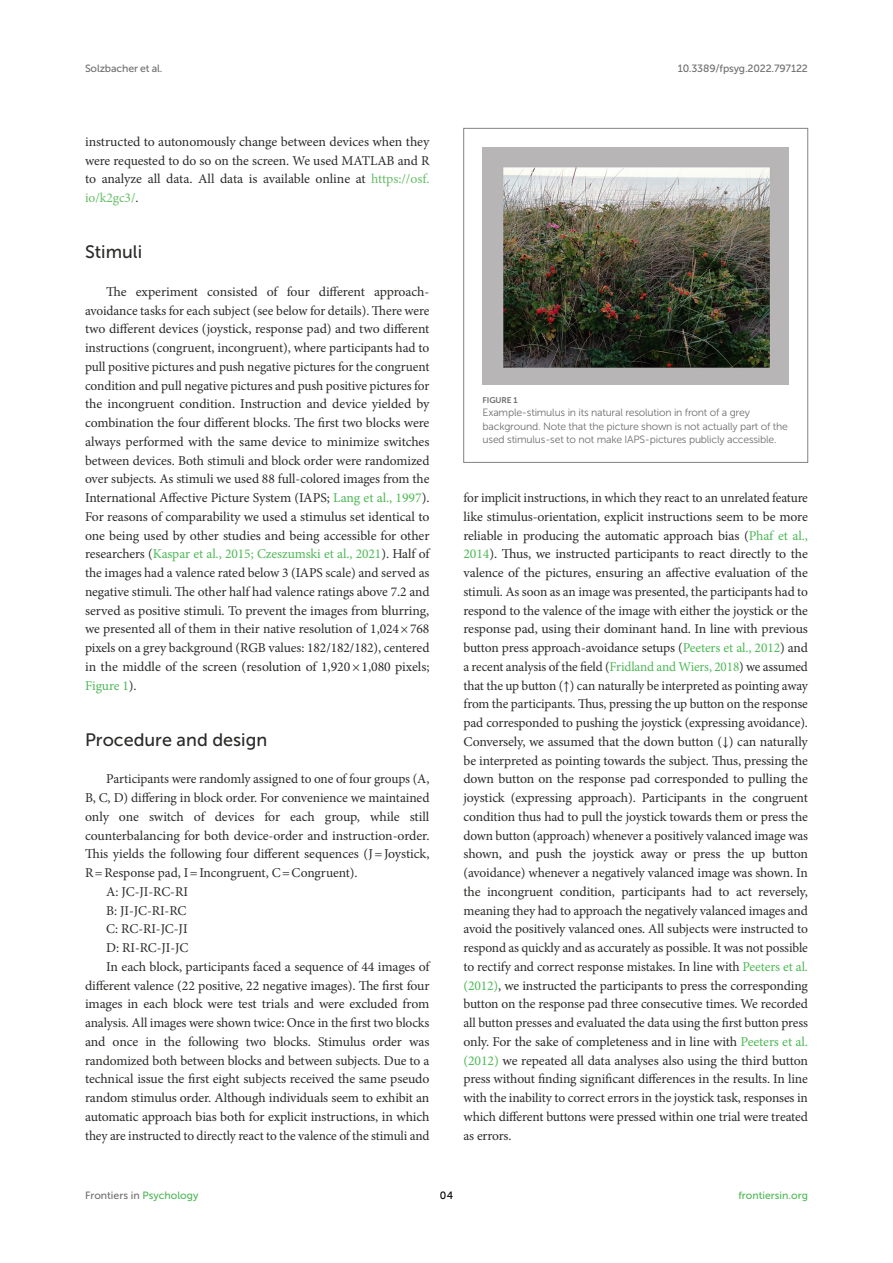
<style>
.page{position:relative;width:893px;height:1263px;background:#fff}
.page>*{position:absolute;margin:0;border:0;box-sizing:border-box;transform-origin:0 0}
.HEAD_2{font:18px "Museo Sans 500";color:#2b2b2a}
.TEXT{font:13.5px/18.8px "Minion Pro";letter-spacing:-.01em;color:#2b2b2a;text-align:justify}
.TEXT_FLUSH{font:13.5px/18.8px "Minion Pro";letter-spacing:-.005em;color:#2b2b2a;text-align:justify}
.FIG_LEG{font:10.5px/13.5px "Museo Sans 300";letter-spacing:-.02em;color:#706f70}
.t1{font:10.5px "Museo Sans 500";letter-spacing:-.015em;color:#706f70}
.t2{font:10.5px "Museo Sans 500";color:#4eb855}
.t3{font:10.5px "Museo Sans 500";color:#000}
.FIG_HD{font:8.25px "Museo Sans 700";letter-spacing:-.01em;color:#706f70}
.s1{color:#64bd64}
.s2{color:#4eb855}
.s3{font-family:"STIX"}
</style>
<div class="page">
<img style="left:483px;top:147px;width:306px;height:237px">
<div style="left:463px;top:128px;width:345px;height:335px;border:1px solid #808285"></div>
<p class="t1" style="left:85px;top:63px;width:79px">Solzbacher et al.</p>
<p class="t1" style="left:678px;top:63px;width:132px">10.3389/fpsyg.2022.797122</p>
<p class="TEXT_FLUSH" style="left:85px;top:132px;width:346px">instructed to autonomously change between devices when they were requested to do so on the screen. We used MATLAB and R to analyze all data. All data is available online at <span class="s1">https://osf. io/k2gc3/</span>.</p>
<p class="HEAD_2" style="left:85px;top:242px;width:59px">Stimuli</p>
<p class="TEXT_FLUSH" style="left:85px;top:282px;width:346px;text-indent:21px">The experiment consisted of four different approach&shy;avoidance tasks for each subject (see below for details). There were two different devices (joystick, response pad) and two different instructions (congruent, incongruent), where participants had to pull positive pictures and push negative pictures for the congruent condition and pull negative pictures and push positive pictures for the incongruent condition. Instruction and device yielded by combination the four different blocks. The first two blocks were always performed with the same device to minimize switches between devices. Both stimuli and block order were randomized over subjects. As stimuli we used 88 full-colored images from the International Affective Picture System (IAPS; <span class="s2">Lang et al., 1997</span>).<br>For reasons of comparability we used a stimulus set identical to one being used by other studies and being accessible for other researchers (<span class="s2">Kaspar et al., 2015; Czeszumski et al., 2021</span>). Half of the images had a valence rated below 3 (IAPS scale) and served as negative stimuli. The other half had valence ratings above 7.2 and served as positive stimuli. To prevent the images from blurring, we presented all of them in their native resolution of 1,024×768 pixels on a grey background (RGB values: 182/182/182), centered in the middle of the screen (resolution of 1,920×1,080 pixels; <span class="s2">Figure 1</span>).</p>
<p class="HEAD_2" style="left:85px;top:730px;width:184px">Procedure and design</p>
<p class="TEXT_FLUSH" style="left:85px;top:770px;width:346px;text-indent:21px">Participants were randomly assigned to one of four groups (A, B, C, D) differing in block order. For convenience we maintained only one switch of devices for each group, while still counterbalancing for both device-order and instruction-order.<br>This yields the following four different sequences (J=Joystick, R=Response pad, I=Incongruent, C=Congruent).</p>
<p class="TEXT" style="left:106px;top:882px;width:83px">A: JC-JI-RC-RI</p>
<p class="TEXT" style="left:106px;top:901px;width:82px">B: JI-JC-RI-RC</p>
<p class="TEXT" style="left:106px;top:920px;width:83px">C: RC-RI-JC-JI</p>
<p class="TEXT" style="left:106px;top:938px;width:84px">D: RI-RC-JI-JC</p>
<p class="TEXT" style="left:85px;top:957px;width:346px;text-indent:21px">In each block, participants faced a sequence of 44 images of different valence (22 positive, 22 negative images). The first four images in each block were test trials and were excluded from analysis. All images were shown twice: Once in the first two blocks and once in the following two blocks. Stimulus order was randomized both between blocks and between subjects. Due to a technical issue the first eight subjects received the same pseudo random stimulus order. Although individuals seem to exhibit an automatic approach bias both for explicit instructions, in which they are instructed to directly react to the valence of the stimuli and</p>
<p class="FIG_HD" style="left:483px;top:395px;width:37px">FIGURE 1</p>
<p class="FIG_LEG" style="left:483px;top:406px;width:307px">Example-stimulus in its natural resolution in front of a grey background. Note that the picture shown is not actually part of the used stimulus-set to not make IAPS-pictures publicly accessible.</p>
<p class="TEXT" style="left:463px;top:488px;width:346px">for implicit instructions, in which they react to an unrelated feature like stimulus-orientation, explicit instructions seem to be more reliable in producing the automatic approach bias (<span class="s2">Phaf et al., 2014</span>). Thus, we instructed participants to react directly to the valence of the pictures, ensuring an affective evaluation of the stimuli. As soon as an image was presented, the participants had to respond to the valence of the image with either the joystick or the response pad, using their dominant hand. In line with previous button press approach-avoidance setups (<span class="s2">Peeters et al., 2012</span>) and a recent analysis of the field (<span class="s2">Fridland and Wiers, 2018</span>) we assumed that the up button (<span class="s3">↑</span>) can naturally be interpreted as pointing away from the participants. Thus, pressing the up button on the response pad corresponded to pushing the joystick (expressing avoidance).<br>Conversely, we assumed that the down button (<span class="s3">↓</span>) can naturally be interpreted as pointing towards the subject. Thus, pressing the down button on the response pad corresponded to pulling the joystick (expressing approach). Participants in the congruent condition thus had to pull the joystick towards them or press the down button (approach) whenever a positively valanced image was shown, and push the joystick away or press the up button (avoidance) whenever a negatively valanced image was shown. In the incongruent condition, participants had to act reversely, meaning they had to approach the negatively valanced images and avoid the positively valanced ones. All subjects were instructed to respond as quickly and as accurately as possible. It was not possible to rectify and correct response mistakes. In line with <span class="s2">Peeters et al. (2012)</span>, we instructed the participants to press the corresponding button on the response pad three consecutive times. We recorded all button presses and evaluated the data using the first button press only. For the sake of completeness and in line with <span class="s2">Peeters et al. (2012)</span> we repeated all data analyses also using the third button press without finding significant differences in the results. In line with the inability to correct errors in the joystick task, responses in which different buttons were pressed within one trial were treated as errors.</p>
<p class="t1" style="left:85px;top:1190px;width:115px">Frontiers in <span class="s2">Psychology</span></p>
<p class="t3" style="left:440px;top:1190px;width:15px">04</p>
<p class="t2" style="left:738px;top:1190px;width:71px">frontiersin.org</p>
</div>
